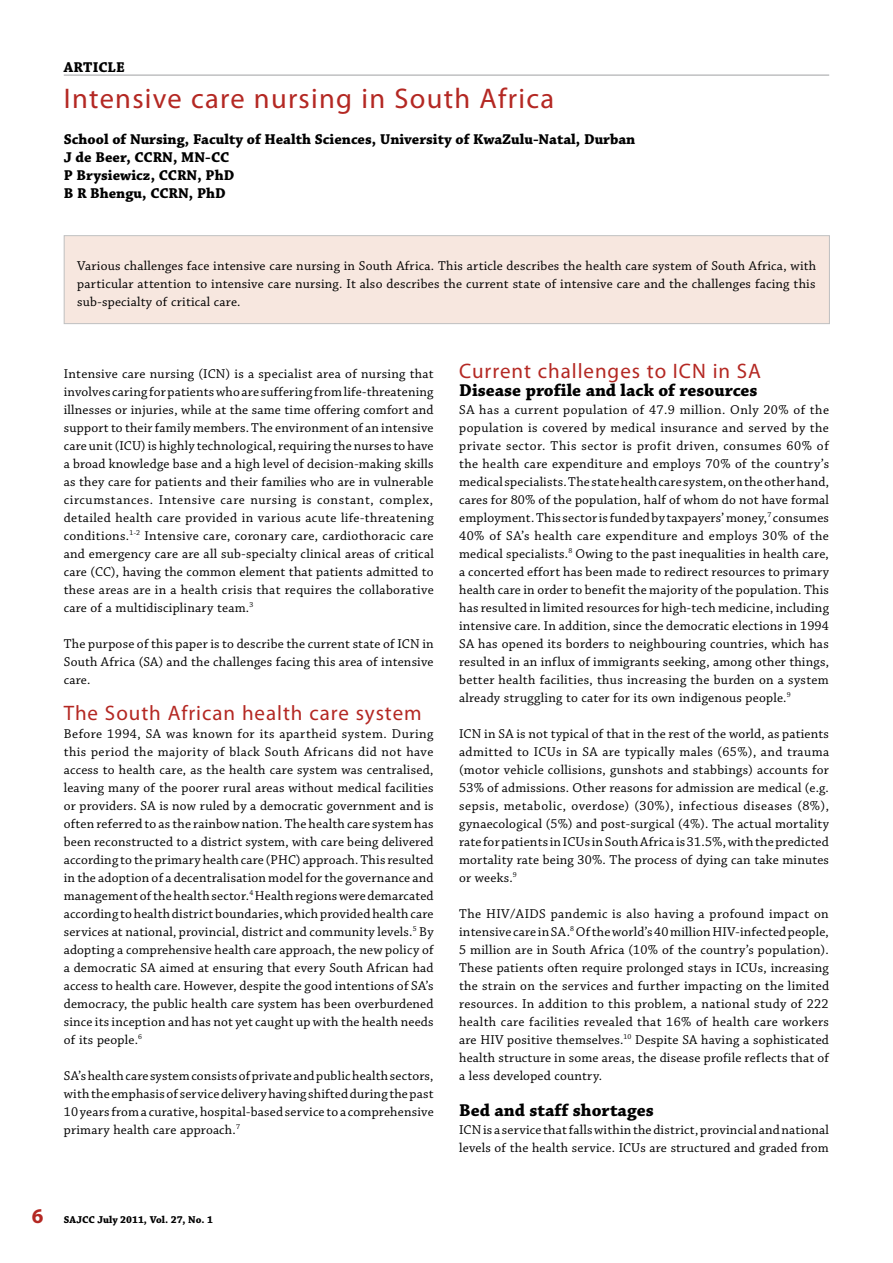
<style>
.page{position:relative;width:893px;height:1263px;background:#fff}
.page>*{position:absolute;margin:0;border:0;box-sizing:border-box;transform-origin:0 0}
.t1{font:28.5px "Myriad Pro";letter-spacing:.045em;color:#b42823}
.t2{font:21px "Myriad Pro";letter-spacing:.045em;color:#b42823}
.t3{font:700 18px "Chaparral Pro";color:#000}
.t4{font:700 15px/18px "Chaparral Pro";color:#000}
.t5{font:13.5px/18px "Chaparral Pro";letter-spacing:.015em;color:#000;text-align:justify}
.t6{font:700 10.5px "Chaparral Pro";color:#000}
.s1{font-family:"Myriad Pro";font-size:21px;color:#b42823}
</style>
<div class="page">
<hr style="left:64px;top:74px;width:765px;height:2px;background:#bfc0c1">
<div style="left:64px;top:236px;width:765px;height:88px;background:#f7e7df"></div>
<div style="left:64px;top:235px;width:766px;height:89px;border:1px solid #bfc0c1"></div>
<p class="t4" style="left:64px;top:59px;width:63px">ARTICLE</p>
<h1 class="t1" style="left:64px;top:81px;width:492px">Intensive care nursing in South Africa</h1>
<p class="t4" style="left:64px;top:131px;width:573px">School of Nursing, Faculty of Health Sciences, University of KwaZulu-Natal, Durban J de Beer, CCRN, MN-CC<br>P Brysiewicz, CCRN, PhD<br>B R Bhengu, CCRN, PhD</p>
<p class="t5" style="left:77px;top:257px;width:740px">Various challenges face intensive care nursing in South Africa. This article describes the health care system of South Africa, with particular attention to intensive care nursing. It also describes the current state of intensive care and the challenges facing this sub-specialty of critical care.</p>
<p class="t5" style="left:64px;top:365px;width:372px">Intensive care nursing (ICN) is a specialist area of nursing that involves caring for patients who are suffering from life-threatening illnesses or injuries, while at the same time offering comfort and support to their family members. The environment of an intensive care unit (ICU) is highly technological, requiring the nurses to have a broad knowledge base and a high level of decision-making skills as they care for patients and their families who are in vulnerable circumstances. Intensive care nursing is constant, complex, detailed health care provided in various acute life-threatening conditions.<sup>1-2</sup> Intensive care, coronary care, cardiothoracic care and emergency care are all sub-specialty clinical areas of critical care (CC), having the common element that patients admitted to these areas are in a health crisis that requires the collaborative care of a multidisciplinary team.<sup>3</sup></p>
<p class="t5" style="left:64px;top:635px;width:371px">The purpose of this paper is to describe the current state of ICN in South Africa (SA) and the challenges facing this area of intensive care.</p>
<h2 class="t2" style="left:64px;top:700px;width:359px">The South African health care system</h2>
<p class="t5" style="left:64px;top:725px;width:371px">Before 1994, SA was known for its apartheid system. During this period the majority of black South Africans did not have access to health care, as the health care system was centralised, leaving many of the poorer rural areas without medical facilities or providers. SA is now ruled by a democratic government and is often referred to as the rainbow nation. The health care system has been reconstructed to a district system, with care being delivered according to the primary health care (PHC) approach. This resulted in the adoption of a decentralisation model for the governance and management of the health sector.<sup>4</sup> Health regions were demarcated according to health district boundaries, which provided health care services at national, provincial, district and community levels.<sup>5</sup> By adopting a comprehensive health care approach, the new policy of a democratic SA aimed at ensuring that every South African had access to health care. However, despite the good intentions of SA’s democracy, the public health care system has been overburdened since its inception and has not yet caught up with the health needs of its people.<sup>6</sup></p>
<p class="t5" style="left:64px;top:1067px;width:371px">SA’s health care system consists of private and public health sectors, with the emphasis of service delivery having shifted during the past 10 years from a curative, hospital-based service to a comprehensive primary health care approach.<sup>7</sup></p>
<p class="t6" style="left:32px;top:1213px;width:183px"><span class="s1">6</span> SAJCC July 2011, Vol. 27, No. 1</p>
<h2 class="t2" style="left:459px;top:358px;width:303px">Current challenges to ICN in SA</h2>
<h3 class="t3" style="left:459px;top:380px;width:300px">Disease profile and lack of resources</h3>
<p class="t5" style="left:459px;top:401px;width:371px">SA has a current population of 47.9 million. Only 20% of the population is covered by medical insurance and served by the private sector. This sector is profit driven, consumes 60% of the health care expenditure and employs 70% of the country’s medical specialists. The state health care system, on the other hand, cares for 80% of the population, half of whom do not have formal employment. This sector is funded by taxpayers’ money,<sup>7</sup> consumes 40% of SA’s health care expenditure and employs 30% of the medical specialists.<sup>8</sup> Owing to the past inequalities in health care, a concerted effort has been made to redirect resources to primary health care in order to benefit the majority of the population. This has resulted in limited resources for high-tech medicine, including intensive care. In addition, since the democratic elections in 1994<br>SA has opened its borders to neighbouring countries, which has resulted in an influx of immigrants seeking, among other things, better health facilities, thus increasing the burden on a system already struggling to cater for its own indigenous people.<sup>9</sup></p>
<p class="t5" style="left:459px;top:725px;width:372px">ICN in SA is not typical of that in the rest of the world, as patients admitted to ICUs in SA are typically males (65%), and trauma (motor vehicle collisions, gunshots and stabbings) accounts for 53% of admissions. Other reasons for admission are medical (e.g. sepsis, metabolic, overdose) (30%), infectious diseases (8%), gynaecological (5%) and post-surgical (4%). The actual mortality rate for patients in ICUs in South Africa is 31.5%, with the predicted mortality rate being 30%. The process of dying can take minutes or weeks.<sup>9</sup></p>
<p class="t5" style="left:459px;top:905px;width:372px">The HIV/AIDS pandemic is also having a profound impact on intensive care in SA.<sup>8</sup> Of the world’s 40 million HIV-infected people, 5 million are in South Africa (10% of the country’s population).<br>These patients often require prolonged stays in ICUs, increasing the strain on the services and further impacting on the limited resources. In addition to this problem, a national study of 222 health care facilities revealed that 16% of health care workers are HIV positive themselves.<sup>10</sup> Despite SA having a sophisticated health structure in some areas, the disease profile reflects that of a less developed country.</p>
<h3 class="t3" style="left:459px;top:1100px;width:196px">Bed and staff shortages</h3>
<p class="t5" style="left:459px;top:1121px;width:371px">ICN is a service that falls within the district, provincial and national levels of the health service. ICUs are structured and graded from</p>
</div>
